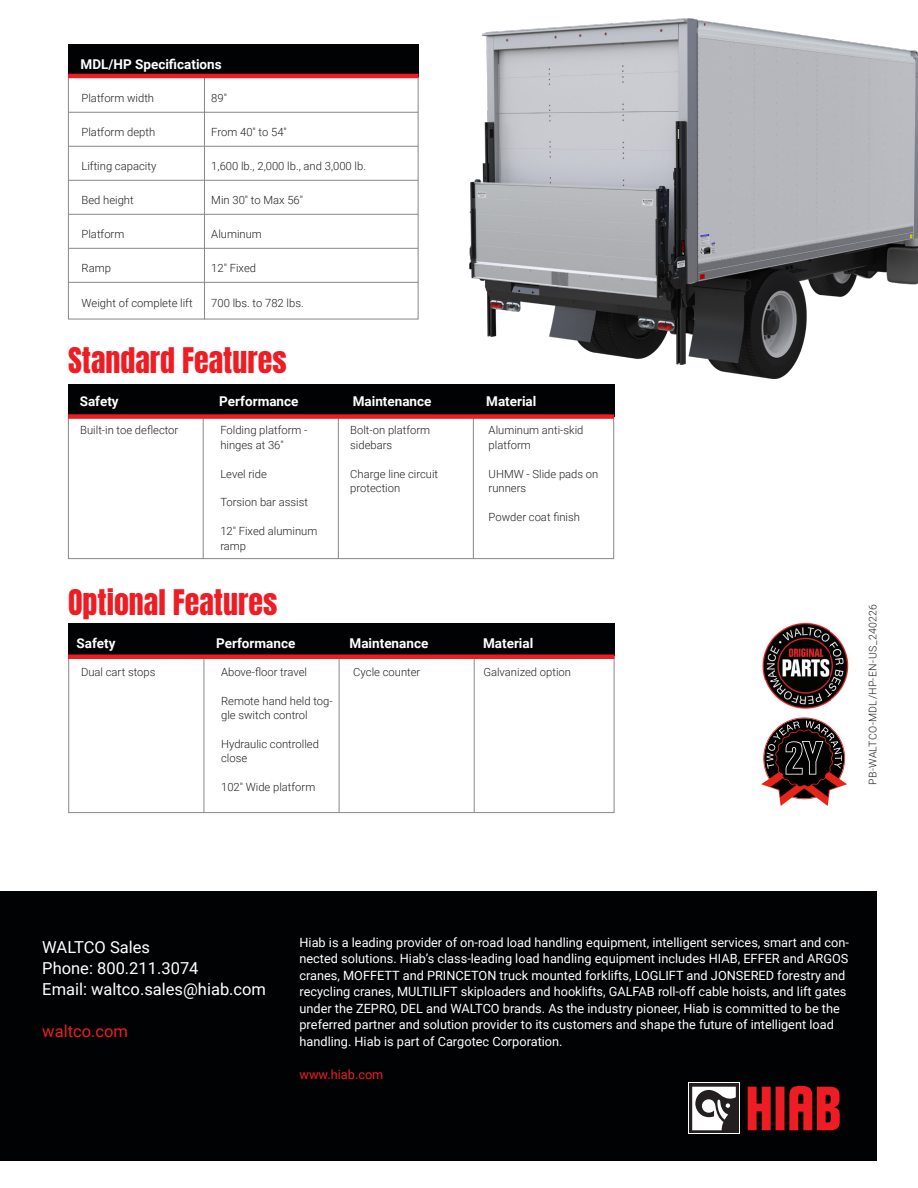
<style>
.page{position:relative;width:918px;height:1188px;background:#fff}
.page>*{position:absolute;margin:0;border:0;box-sizing:border-box;transform-origin:0 0}
.t1{font:30px "Anton";color:#ee1d23}
.t2{font:16.5px "Roboto";color:#fff}
.t3{font:16.5px "Roboto";color:#ee1d23}
.t4{font:700 13.5px "Roboto";color:#fff}
.t5{font:12.75px/16.5px "Roboto";color:#fff}
.t6{font:12.75px "Roboto";color:#ee1d23}
.t7{font:300 11.25px/14.4px "Roboto";color:#231f20}
.t8{font:300 10.5px "Roboto";letter-spacing:.02em;color:#231f20}
</style>
<div class="page">
<hr style="left:204px;top:77px;width:1px;height:242px;background:#878787">
<div style="left:0;top:891px;width:877px;height:270px;background:#010203"></div>
<svg style="left:688px;top:1083px;width:52px;height:51px"></svg>
<svg style="left:689px;top:1084px;width:50px;height:49px"></svg>
<svg style="left:692px;top:1087px;width:44px;height:43px;background:#a09e9e"></svg>
<svg style="left:748px;top:1086px;width:92px;height:44px"></svg>
<hr style="left:68px;top:112px;width:350px;height:1px;background:#878787">
<hr style="left:68px;top:146px;width:350px;height:1px;background:#878787">
<hr style="left:68px;top:180px;width:350px;height:1px;background:#878787">
<hr style="left:68px;top:214px;width:350px;height:1px;background:#878787">
<hr style="left:68px;top:248px;width:350px;height:1px;background:#878787">
<div style="left:68px;top:44px;width:350px;height:32px;background:#010203"></div>
<hr style="left:68px;top:74px;width:351px;height:4px;background:#ee1d23">
<hr style="left:68px;top:282px;width:350px;height:1px;background:#878787">
<hr style="left:338px;top:416px;width:1px;height:143px;background:#878787">
<hr style="left:473px;top:407px;width:1px;height:152px;background:#878787">
<hr style="left:203px;top:414px;width:1px;height:145px;background:#878787">
<div style="left:68px;top:385px;width:546px;height:32px;background:#010203"></div>
<div style="left:68px;top:414px;width:546px;height:5px;background:#ee1d23"></div>
<hr style="left:339px;top:656px;width:1px;height:157px;background:#878787">
<hr style="left:474px;top:656px;width:1px;height:157px;background:#878787">
<hr style="left:204px;top:654px;width:1px;height:159px;background:#878787">
<div style="left:68px;top:624px;width:546px;height:32px;background:#010203"></div>
<hr style="left:68px;top:655px;width:546px;height:4px;background:#ee1d23">
<svg style="left:761px;top:717px;width:86px;height:89px"></svg>
<img style="left:762px;top:622px;width:87px;height:87px">
<img style="left:470px;top:19px;width:448px;height:360px">
<p class="t4" style="left:81px;top:55px;width:143px">MDL/HP Specifications</p>
<p class="t7" style="left:82px;top:91px;width:74px">Platform width</p>
<p class="t7" style="left:82px;top:125px;width:75px">Platform depth</p>
<p class="t7" style="left:82px;top:159px;width:76px">Lifting capacity</p>
<p class="t7" style="left:82px;top:193px;width:54px">Bed height</p>
<p class="t7" style="left:82px;top:227px;width:44px">Platform</p>
<p class="t7" style="left:82px;top:261px;width:31px">Ramp</p>
<p class="t7" style="left:82px;top:295px;width:113px">Weight of complete lift</p>
<p class="t7" style="left:211px;top:91px;width:17px">89"</p>
<p class="t7" style="left:211px;top:125px;width:77px">From 40" to 54"</p>
<p class="t7" style="left:211px;top:159px;width:156px">1,600 lb., 2,000 lb., and 3,000 lb.</p>
<p class="t7" style="left:211px;top:193px;width:93px">Min 30" to Max 56"</p>
<p class="t7" style="left:211px;top:227px;width:52px">Aluminum</p>
<p class="t7" style="left:211px;top:261px;width:46px">12" Fixed</p>
<p class="t7" style="left:211px;top:295px;width:94px">700 lbs. to 782 lbs.</p>
<p class="t1" style="left:68px;top:345px;width:220px">Standard Features</p>
<p class="t4" style="left:80px;top:392px;width:41px">Safety</p>
<p class="t4" style="left:219px;top:392px;width:81px">Performance</p>
<p class="t4" style="left:353px;top:392px;width:80px">Maintenance</p>
<p class="t4" style="left:486px;top:392px;width:52px">Material</p>
<p class="t7" style="left:80px;top:423px;width:100px">Built-in toe deflector</p>
<p class="t7" style="left:220px;top:423px;width:89px">Folding platform - hinges at 36"</p>
<p class="t7" style="left:220px;top:466px;width:48px">Level ride</p>
<p class="t7" style="left:220px;top:495px;width:89px">Torsion bar assist</p>
<p class="t7" style="left:220px;top:524px;width:99px">12" Fixed aluminum ramp</p>
<p class="t7" style="left:350px;top:423px;width:81px">Bolt-on platform sidebars</p>
<p class="t7" style="left:350px;top:466px;width:89px">Charge line circuit protection</p>
<p class="t7" style="left:489px;top:423px;width:96px">Aluminum anti-skid platform</p>
<p class="t7" style="left:489px;top:466px;width:111px">UHMW - Slide pads on runners</p>
<p class="t7" style="left:489px;top:509px;width:93px">Powder coat finish</p>
<p class="t1" style="left:68px;top:587px;width:211px">Optional Features</p>
<p class="t4" style="left:77px;top:634px;width:41px">Safety</p>
<p class="t4" style="left:216px;top:634px;width:81px">Performance</p>
<p class="t4" style="left:350px;top:634px;width:80px">Maintenance</p>
<p class="t4" style="left:483px;top:634px;width:52px">Material</p>
<p class="t7" style="left:81px;top:664px;width:76px">Dual cart stops</p>
<p class="t7" style="left:221px;top:664px;width:88px">Above-floor travel</p>
<p class="t7" style="left:221px;top:693px;width:113px">Remote hand held tog&shy;gle switch control</p>
<p class="t7" style="left:221px;top:736px;width:99px">Hydraulic controlled close</p>
<p class="t7" style="left:221px;top:780px;width:96px">102" Wide platform</p>
<p class="t7" style="left:353px;top:664px;width:69px">Cycle counter</p>
<p class="t7" style="left:483px;top:664px;width:89px">Galvanized option</p>
<p class="t8" style="left:865px;top:785px;width:182px;rotate:-90deg">PB-WALTCO-MDL/HP-EN-US_240226</p>
<p class="t2" style="left:42px;top:935px;width:109px">WALTCO Sales</p>
<p class="t2" style="left:42px;top:956px;width:158px">Phone: 800.211.3074</p>
<p class="t2" style="left:42px;top:977px;width:225px">Email: waltco.sales@hiab.com</p>
<p class="t3" style="left:42px;top:1019px;width:87px">waltco.com</p>
<p class="t5" style="left:299px;top:934px;width:551px">Hiab is a leading provider of on-road load handling equipment, intelligent services, smart and con&shy;nected solutions. Hiab’s class-leading load handling equipment includes HIAB, EFFER and ARGOS cranes, MOFFETT and PRINCETON truck mounted forklifts, LOGLIFT and JONSERED forestry and recycling cranes, MULTILIFT skiploaders and hooklifts, GALFAB roll-off cable hoists, and lift gates under the ZEPRO, DEL and WALTCO brands. As the industry pioneer, Hiab is committed to be the preferred partner and solution provider to its customers and shape the future of intelligent load handling. Hiab is part of Cargotec Corporation.</p>
<p class="t6" style="left:299px;top:1065px;width:85px">www.hiab.com</p>
</div>
